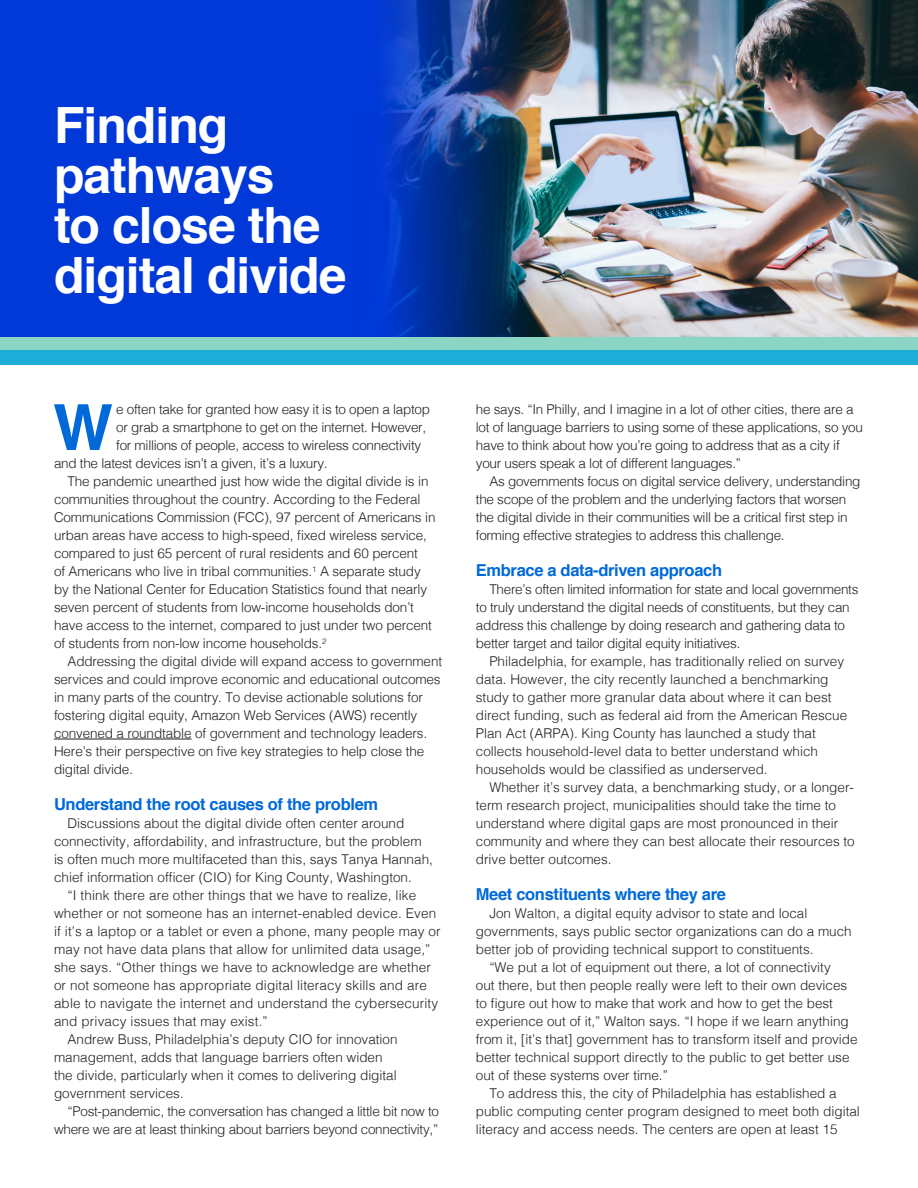
<style>
.page{position:relative;width:918px;height:1188px;background:#fff}
.page>*{position:absolute;margin:0;border:0;box-sizing:border-box;transform-origin:0 0}
.t1{font:700 63.45px "Helvetica";color:#0069da}
.t2{font:700 49.95px/49.9px "Helvetica";letter-spacing:-.02em;color:#fff}
.t3{font:700 16.5px "Helvetica";letter-spacing:-.02em;color:#0069da}
.t4{font:300 13.5px/18px "Helvetica";color:#231f20}
.t5{font:300 13.5px/18px "Helvetica";letter-spacing:-.02em;color:#231f20}
</style>
<div class="page">
<div style="left:0;top:0;width:918px;height:337px;background:#0039d8"></div>
<img style="left:385px;top:0;width:533px;height:337px">
<hr style="left:54px;top:739px;width:137px;height:1px;background:#231f20">
<div style="left:0;top:337px;width:918px;height:13px;background:#8bd5c4"></div>
<div style="left:0;top:350px;width:918px;height:14px;background:#1eadd7"></div>
<p class="t2" style="left:54px;top:101px;width:294px">Finding pathways<br>to close the digital divide</p>
<p class="t1" style="left:53px;top:376px;width:61px">W</p>
<p class="t5" style="left:116px;top:399px;width:315px">e often take for granted how easy it is to open a laptop</p>
<p class="t5" style="left:116px;top:417px;width:312px">or grab a smartphone to get on the internet. However,</p>
<p class="t5" style="left:116px;top:435px;width:307px">for millions of people, access to wireless connectivity</p>
<p class="t5" style="left:54px;top:453px;width:275px">and the latest devices isn’t a given, it’s a luxury.</p>
<p class="t4" style="left:54px;top:471px;width:383px;text-indent:14px">The pandemic unearthed just how wide the digital divide is in communities throughout the country. According to the Federal Communications Commission (FCC), 97 percent of Americans in urban areas have access to high-speed, fixed wireless service, compared to just 65 percent of rural residents and 60 percent<br>of Americans who live in tribal communities.<sup>1</sup> A separate study by the National Center for Education Statistics found that nearly seven percent of students from low-income households don’t have access to the internet, compared to just under two percent of students from non-low income households.<sup>2</sup></p>
<p class="t4" style="left:54px;top:651px;width:390px;text-indent:14px">Addressing the digital divide will expand access to government services and could improve economic and educational outcomes in many parts of the country. To devise actionable solutions for fostering digital equity, Amazon Web Services (AWS) recently convened a roundtable of government and technology leaders.<br>Here’s their perspective on five key strategies to help close the digital divide.</p>
<p class="t3" style="left:54px;top:791px;width:326px">Understand the root causes of the problem</p>
<p class="t4" style="left:54px;top:813px;width:380px;text-indent:14px">Discussions about the digital divide often center around connectivity, affordability, and infrastructure, but the problem is often much more multifaceted than this, says Tanya Hannah, chief information officer (CIO) for King County, Washington.</p>
<p class="t4" style="left:54px;top:885px;width:388px;text-indent:14px">“I think there are other things that we have to realize, like whether or not someone has an internet-enabled device. Even if it’s a laptop or a tablet or even a phone, many people may or may not have data plans that allow for unlimited data usage,” she says. “Other things we have to acknowledge are whether or not someone has appropriate digital literacy skills and are able to navigate the internet and understand the cybersecurity and privacy issues that may exist.”</p>
<p class="t4" style="left:54px;top:1029px;width:345px;text-indent:14px">Andrew Buss, Philadelphia’s deputy CIO for innovation management, adds that language barriers often widen the divide, particularly when it comes to delivering digital government services.</p>
<p class="t5" style="left:54px;top:1101px;width:387px;text-align:right">“Post-pandemic, the conversation has changed a little bit now to where we are at least thinking about barriers beyond connectivity,”</p>
<p class="t5" style="left:476px;top:399px;width:389px">he says. “In Philly, and I imagine in a lot of other cities, there are a lot of language barriers to using some of these applications, so you have to think about how you’re going to address that as a city if your users speak a lot of different languages.”</p>
<p class="t5" style="left:476px;top:471px;width:386px;text-indent:14px">As governments focus on digital service delivery, understanding the scope of the problem and the underlying factors that worsen the digital divide in their communities will be a critical first step in forming effective strategies to address this challenge.</p>
<p class="t3" style="left:476px;top:557px;width:248px">Embrace a data-driven approach</p>
<p class="t5" style="left:476px;top:579px;width:384px;text-indent:14px">There’s often limited information for state and local governments to truly understand the digital needs of constituents, but they can address this challenge by doing research and gathering data to better target and tailor digital equity initiatives.</p>
<p class="t4" style="left:476px;top:651px;width:373px;text-indent:14px">Philadelphia, for example, has traditionally relied on survey data. However, the city recently launched a benchmarking study to gather more granular data about where it can best direct funding, such as federal aid from the American Rescue Plan Act (ARPA). King County has launched a study that collects household-level data to better understand which households would be classified as underserved.</p>
<p class="t4" style="left:476px;top:777px;width:380px;text-indent:14px">Whether it’s survey data, a benchmarking study, or a longer&shy;term research project, municipalities should take the time to understand where digital gaps are most pronounced in their community and where they can best allocate their resources to drive better outcomes.</p>
<p class="t3" style="left:476px;top:881px;width:252px">Meet constituents where they are</p>
<p class="t4" style="left:476px;top:903px;width:377px;text-indent:14px">Jon Walton, a digital equity advisor to state and local governments, says public sector organizations can do a much better job of providing technical support to constituents.</p>
<p class="t4" style="left:476px;top:957px;width:383px;text-indent:14px">“We put a lot of equipment out there, a lot of connectivity<br>out there, but then people really were left to their own devices to figure out how to make that work and how to get the best experience out of it,” Walton says. “I hope if we learn anything from it, [it’s that] government has to transform itself and provide better technical support directly to the public to get better use out of these systems over time.”</p>
<p class="t4" style="left:476px;top:1083px;width:386px;text-indent:14px">To address this, the city of Philadelphia has established a public computing center program designed to meet both digital literacy and access needs. The centers are open at least 15</p>
</div>
